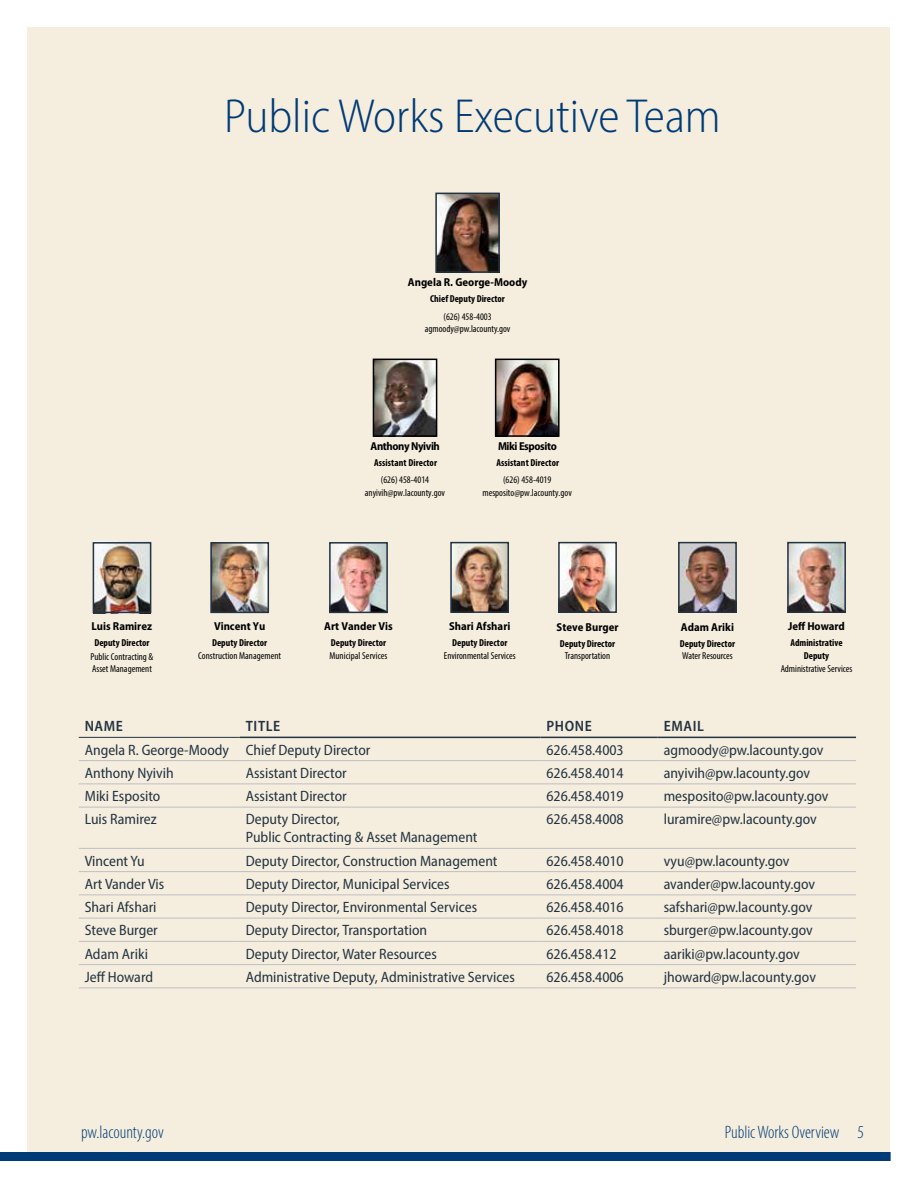
<style>
.page{position:relative;width:918px;height:1188px;background:#fff}
.page>*{position:absolute;margin:0;border:0;box-sizing:border-box;transform-origin:0 0}
.t1{font:300 semi-condensed 48px "Myriad Pro";color:#003b77}
.t2{font:300 condensed 18px "Myriad Pro";color:#003b77}
.t3{font:semi-condensed 15px/18px "Myriad Pro";color:#233342}
.t4{font:600 semi-condensed 15px "Myriad Pro";letter-spacing:.04em;color:#233342}
.t5{font:700 semi-condensed 11.55px "Myriad Pro";color:#000}
.t6{font:700 semi-condensed 11.55px "Myriad Pro";letter-spacing:-.035em;color:#000}
.t7{font:condensed 10.05px/12.9px "Myriad Pro";color:#000;text-align:center}
.t8{font:700 condensed 10.05px/12.9px "Myriad Pro";color:#000;text-align:center}
</style>
<div class="page">
<div style="left:27px;top:27px;width:862px;height:1134px;background:#f5eede"></div>
<div style="left:0;top:1152px;width:891px;height:9px;background:#003b77"></div>
<hr style="left:79px;top:737px;width:161px;height:1px;background:#233342">
<hr style="left:240px;top:737px;width:300px;height:1px;background:#233342">
<hr style="left:540px;top:737px;width:118px;height:1px;background:#233342">
<hr style="left:658px;top:737px;width:198px;height:1px;background:#233342">
<hr style="left:79px;top:760px;width:161px;height:1px;background:#bebec4">
<hr style="left:79px;top:783px;width:161px;height:1px;background:#bebec4">
<hr style="left:240px;top:760px;width:300px;height:1px;background:#bebec4">
<hr style="left:240px;top:783px;width:300px;height:1px;background:#bebec4">
<hr style="left:540px;top:760px;width:118px;height:1px;background:#bebec4">
<hr style="left:540px;top:783px;width:118px;height:1px;background:#bebec4">
<hr style="left:658px;top:760px;width:198px;height:1px;background:#bebec4">
<hr style="left:658px;top:783px;width:198px;height:1px;background:#bebec4">
<hr style="left:79px;top:807px;width:161px;height:1px;background:#bebec4">
<hr style="left:240px;top:807px;width:300px;height:1px;background:#bebec4">
<hr style="left:540px;top:807px;width:118px;height:1px;background:#bebec4">
<hr style="left:658px;top:807px;width:198px;height:1px;background:#bebec4">
<hr style="left:79px;top:848px;width:161px;height:1px;background:#bebec4">
<hr style="left:240px;top:848px;width:300px;height:1px;background:#bebec4">
<hr style="left:540px;top:848px;width:118px;height:1px;background:#bebec4">
<hr style="left:658px;top:848px;width:198px;height:1px;background:#bebec4">
<hr style="left:79px;top:894px;width:161px;height:1px;background:#bebec4">
<hr style="left:240px;top:894px;width:300px;height:1px;background:#bebec4">
<hr style="left:540px;top:894px;width:118px;height:1px;background:#bebec4">
<hr style="left:658px;top:894px;width:198px;height:1px;background:#bebec4">
<hr style="left:79px;top:918px;width:161px;height:1px;background:#bebec4">
<hr style="left:240px;top:918px;width:300px;height:1px;background:#bebec4">
<hr style="left:540px;top:918px;width:118px;height:1px;background:#bebec4">
<hr style="left:658px;top:918px;width:198px;height:1px;background:#bebec4">
<hr style="left:79px;top:941px;width:161px;height:1px;background:#bebec4">
<hr style="left:240px;top:941px;width:300px;height:1px;background:#bebec4">
<hr style="left:540px;top:941px;width:118px;height:1px;background:#bebec4">
<hr style="left:658px;top:941px;width:198px;height:1px;background:#bebec4">
<hr style="left:79px;top:964px;width:161px;height:1px;background:#bebec4">
<hr style="left:79px;top:987px;width:161px;height:1px;background:#bebec4">
<hr style="left:240px;top:964px;width:300px;height:1px;background:#bebec4">
<hr style="left:240px;top:987px;width:300px;height:1px;background:#bebec4">
<hr style="left:540px;top:964px;width:118px;height:1px;background:#bebec4">
<hr style="left:540px;top:987px;width:118px;height:1px;background:#bebec4">
<hr style="left:658px;top:964px;width:198px;height:1px;background:#bebec4">
<hr style="left:658px;top:987px;width:198px;height:1px;background:#bebec4">
<hr style="left:79px;top:871px;width:161px;height:1px;background:#bebec4">
<hr style="left:240px;top:871px;width:300px;height:1px;background:#bebec4">
<hr style="left:540px;top:871px;width:118px;height:1px;background:#bebec4">
<hr style="left:658px;top:871px;width:198px;height:1px;background:#bebec4">
<img style="left:213px;top:545px;width:53px;height:65px">
<img style="left:453px;top:545px;width:53px;height:65px">
<img style="left:561px;top:545px;width:53px;height:65px">
<img style="left:376px;top:362px;width:58px;height:72px">
<div style="left:373px;top:359px;width:64px;height:78px;border:2px solid #000"></div>
<img style="left:438px;top:196px;width:59px;height:74px">
<div style="left:435px;top:193px;width:65px;height:80px;border:2px solid #233342"></div>
<img style="left:498px;top:362px;width:59px;height:72px">
<div style="left:495px;top:359px;width:65px;height:78px;border:2px solid #000"></div>
<img style="left:681px;top:545px;width:53px;height:65px">
<div style="left:678px;top:542px;width:59px;height:71px;border:2px solid #233342"></div>
<img style="left:332px;top:545px;width:53px;height:65px">
<div style="left:329px;top:542px;width:59px;height:71px;border:2px solid #233342"></div>
<div style="left:210px;top:542px;width:59px;height:71px;border:2px solid #233342"></div>
<div style="left:558px;top:542px;width:59px;height:71px;border:2px solid #233342"></div>
<img style="left:790px;top:545px;width:53px;height:65px">
<div style="left:787px;top:542px;width:59px;height:71px;border:2px solid #233342"></div>
<div style="left:450px;top:542px;width:59px;height:71px;border:2px solid #233342"></div>
<img style="left:96px;top:545px;width:52px;height:65px">
<div style="left:93px;top:542px;width:58px;height:71px;border:2px solid #233342"></div>
<h1 class="t1" style="left:224px;top:87px;width:498px">Public Works Executive Team</h1>
<p class="t5" style="left:408px;top:276px;width:121px">Angela R. George-Moody</p>
<p class="t8" style="left:430px;top:292px;width:76px">Chief Deputy Director</p>
<p class="t7" style="left:425px;top:310px;width:87px">(626) 458-4003 agmoody@pw.lacounty.gov</p>
<p class="t6" style="left:371px;top:440px;width:71px">Anthony Nyivih</p>
<p class="t8" style="left:374px;top:456px;width:64px">Assistant Director</p>
<p class="t7" style="left:365px;top:474px;width:82px">(626) 458-4014 anyivih@pw.lacounty.gov</p>
<p class="t6" style="left:498px;top:440px;width:60px">Miki Esposito</p>
<p class="t8" style="left:496px;top:456px;width:64px">Assistant Director</p>
<p class="t7" style="left:483px;top:474px;width:91px">(626) 458-4019 mesposito@pw.lacounty.gov</p>
<p class="t5" style="left:91px;top:620px;width:62px">Luis Ramirez</p>
<p class="t8" style="left:94px;top:636px;width:57px">Deputy Director</p>
<p class="t7" style="left:90px;top:650px;width:65px;line-height:12.1px;text-align:left">Public Contracting &amp;<br>Asset Management</p>
<p class="t5" style="left:214px;top:620px;width:53px">Vincent Yu</p>
<p class="t8" style="left:212px;top:636px;width:57px">Deputy Director</p>
<p class="t7" style="left:198px;top:650px;width:84px">Construction Management</p>
<p class="t5" style="left:324px;top:620px;width:70px">Art Vander Vis</p>
<p class="t8" style="left:331px;top:636px;width:57px">Deputy Director</p>
<p class="t7" style="left:329px;top:649px;width:60px">Municipal Services</p>
<p class="t5" style="left:449px;top:620px;width:63px">Shari Afshari</p>
<p class="t8" style="left:452px;top:636px;width:57px">Deputy Director</p>
<p class="t7" style="left:444px;top:650px;width:73px">Environmental Services</p>
<p class="t5" style="left:557px;top:620px;width:63px">Steve Burger</p>
<p class="t8" style="left:560px;top:637px;width:57px">Deputy Director</p>
<p class="t7" style="left:565px;top:650px;width:47px">Transportation</p>
<p class="t5" style="left:681px;top:620px;width:55px">Adam Ariki</p>
<p class="t8" style="left:680px;top:637px;width:57px">Deputy Director</p>
<p class="t7" style="left:682px;top:650px;width:52px">Water Resources</p>
<p class="t5" style="left:788px;top:620px;width:58px">Jeff Howard</p>
<p class="t8" style="left:790px;top:636px;width:54px">Administrative<br>Deputy</p>
<p class="t7" style="left:781px;top:662px;width:73px">Administrative Services</p>
<p class="t4" style="left:85px;top:717px;width:40px">NAME</p>
<p class="t4" style="left:246px;top:717px;width:36px">TITLE</p>
<p class="t4" style="left:546px;top:717px;width:47px">PHONE</p>
<p class="t4" style="left:664px;top:717px;width:42px">EMAIL</p>
<p class="t3" style="left:85px;top:740px;width:287px">Angela R. George-Moody Chief Deputy Director</p>
<p class="t3" style="left:546px;top:740px;width:79px">626.458.4003</p>
<p class="t3" style="left:664px;top:740px;width:161px">agmoody@pw.lacounty.gov</p>
<p class="t3" style="left:85px;top:764px;width:91px">Anthony Nyivih</p>
<p class="t3" style="left:246px;top:764px;width:102px">Assistant Director</p>
<p class="t3" style="left:546px;top:764px;width:79px">626.458.4014</p>
<p class="t3" style="left:664px;top:764px;width:148px">anyivih@pw.lacounty.gov</p>
<p class="t3" style="left:85px;top:787px;width:77px">Miki Esposito</p>
<p class="t3" style="left:246px;top:787px;width:102px">Assistant Director</p>
<p class="t3" style="left:546px;top:787px;width:79px">626.458.4019</p>
<p class="t3" style="left:664px;top:787px;width:166px">mesposito@pw.lacounty.gov</p>
<p class="t3" style="left:85px;top:810px;width:73px">Luis Ramirez</p>
<p class="t3" style="left:246px;top:810px;width:233px">Deputy Director,<br>Public Contracting &amp; Asset Management</p>
<p class="t3" style="left:546px;top:810px;width:79px">626.458.4008</p>
<p class="t3" style="left:664px;top:810px;width:154px">luramire@pw.lacounty.gov</p>
<p class="t3" style="left:85px;top:851px;width:62px">Vincent Yu</p>
<p class="t3" style="left:246px;top:851px;width:253px">Deputy Director, Construction Management</p>
<p class="t3" style="left:546px;top:851px;width:79px">626.458.4010</p>
<p class="t3" style="left:664px;top:851px;width:127px">vyu@pw.lacounty.gov</p>
<p class="t3" style="left:85px;top:875px;width:81px">Art Vander Vis</p>
<p class="t3" style="left:246px;top:875px;width:205px">Deputy Director, Municipal Services</p>
<p class="t3" style="left:546px;top:875px;width:79px">626.458.4004</p>
<p class="t3" style="left:664px;top:875px;width:153px">avander@pw.lacounty.gov</p>
<p class="t3" style="left:85px;top:898px;width:73px">Shari Afshari</p>
<p class="t3" style="left:246px;top:898px;width:233px">Deputy Director, Environmental Services</p>
<p class="t3" style="left:546px;top:898px;width:79px">626.458.4016</p>
<p class="t3" style="left:664px;top:898px;width:150px">safshari@pw.lacounty.gov</p>
<p class="t3" style="left:85px;top:921px;width:75px">Steve Burger</p>
<p class="t3" style="left:246px;top:921px;width:183px">Deputy Director, Transportation</p>
<p class="t3" style="left:546px;top:921px;width:79px">626.458.4018</p>
<p class="t3" style="left:664px;top:921px;width:151px">sburger@pw.lacounty.gov</p>
<p class="t3" style="left:85px;top:944px;width:65px">Adam Ariki</p>
<p class="t3" style="left:246px;top:944px;width:193px">Deputy Director, Water Resources</p>
<p class="t3" style="left:546px;top:944px;width:72px">626.458.412</p>
<p class="t3" style="left:664px;top:944px;width:138px">aariki@pw.lacounty.gov</p>
<p class="t3" style="left:85px;top:968px;width:70px">Jeff Howard</p>
<p class="t3" style="left:246px;top:968px;width:271px">Administrative Deputy, Administrative Services</p>
<p class="t3" style="left:546px;top:968px;width:79px">626.458.4006</p>
<p class="t3" style="left:664px;top:968px;width:154px">jhoward@pw.lacounty.gov</p>
<p class="t2" style="left:81px;top:1122px;width:84px">pw.lacounty.gov</p>
<p class="t2" style="left:725px;top:1122px;width:141px">Public Works Overview 5</p>
</div>
